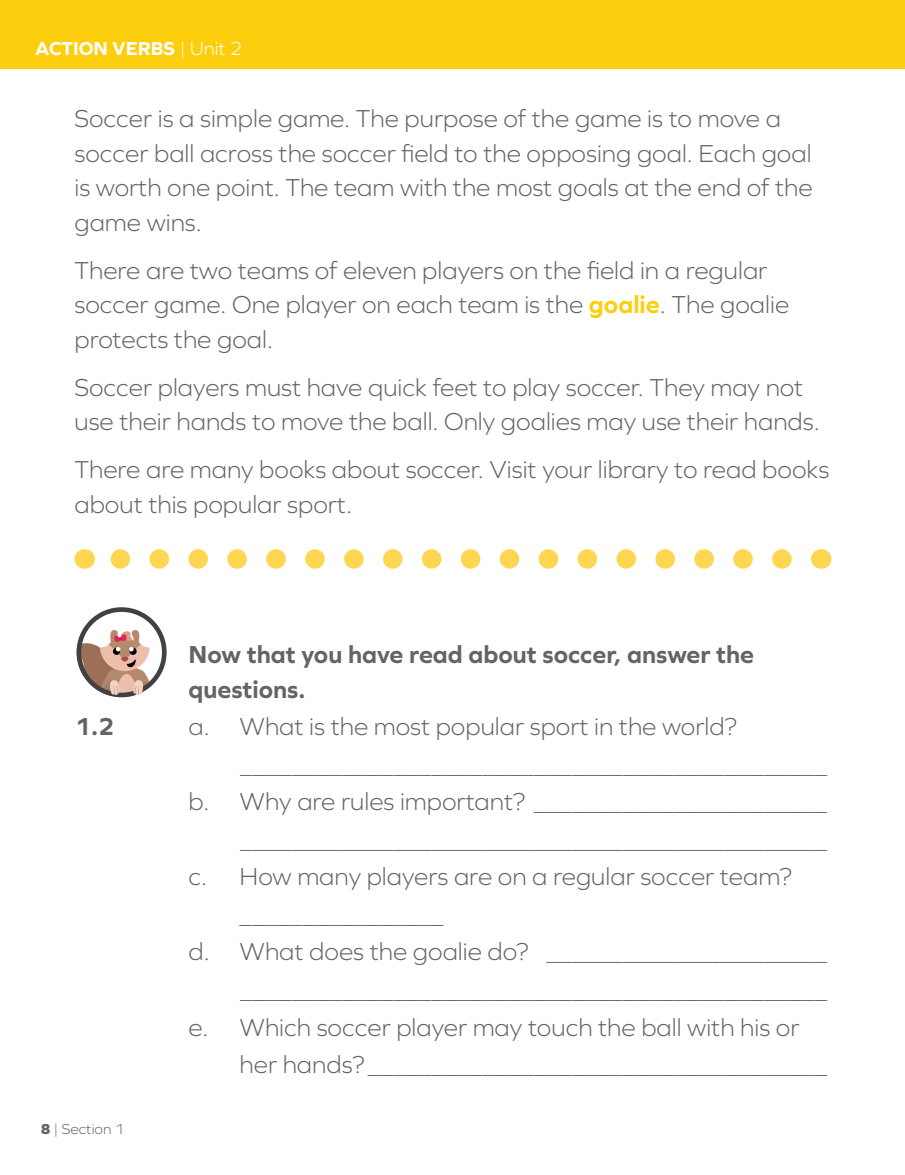
<style>
.page{position:relative;width:905px;height:1175px;background:#fff}
.page>*{position:absolute;margin:0;border:0;box-sizing:border-box;transform-origin:0 0}
.t1{font:300 25.5px/34.5px "Graphie";color:#636466}
.t2{font:700 25.5px/34.5px "Graphie";color:#636466}
.t3{font:700 19.5px "Graphie";color:#fff}
.t4{font:300 15px "Graphie";color:#636466}
.s1{font-weight:300}
.s2{font-weight:700;color:#fdce0d}
.s3{font-weight:800}
</style>
<div class="page">
<svg style="left:79px;top:609px;width:85px;height:86px"></svg>
<div style="left:76px;top:607px;width:91px;height:90px;border:5px solid #414042;border-radius:50%"></div>
<svg style="left:77px;top:630px;width:74px;height:67px"></svg>
<svg style="left:110px;top:549px;width:672px;height:19px"></svg>
<svg style="left:820px;top:549px;width:1px;height:19px"></svg>
<svg style="left:84px;top:549px;width:1px;height:19px"></svg>
<div style="left:0;top:0;width:904px;height:68px;background:#fdce0d"></div>
<p class="t3" style="left:35px;top:37px;width:208px">ACTION VERBS <span class="s1">| Unit 2</span></p>
<p class="t1" style="left:74px;top:101px;width:739px">Soccer is a simple game. The purpose of the game is to move a soccer ball across the soccer field to the opposing goal. Each goal is worth one point. The team with the most goals at the end of the game wins.</p>
<p class="t1" style="left:74px;top:252px;width:716px">There are two teams of eleven players on the field in a regular soccer game. One player on each team is the <span class="s2">goalie</span>. The goalie protects the goal.</p>
<p class="t1" style="left:74px;top:369px;width:746px">Soccer players must have quick feet to play soccer. They may not use their hands to move the ball. Only goalies may use their hands.</p>
<p class="t1" style="left:74px;top:452px;width:756px">There are many books about soccer. Visit your library to read books about this popular sport.</p>
<p class="t2" style="left:188px;top:637px;width:567px">Now that you have read about soccer, answer the questions.</p>
<p class="t2" style="left:74px;top:709px;width:42px">1.2</p>
<p class="t1" style="left:188px;top:709px;width:550px">a. What is the most popular sport in the world?</p>
<p class="t1" style="left:240px;top:746px;width:588px">______________________________________________</p>
<p class="t1" style="left:188px;top:784px;width:640px">b. Why are rules important? _______________________</p>
<p class="t1" style="left:240px;top:821px;width:588px">______________________________________________</p>
<p class="t1" style="left:188px;top:859px;width:605px">c. How many players are on a regular soccer team?</p>
<p class="t1" style="left:239px;top:896px;width:205px">________________</p>
<p class="t1" style="left:188px;top:934px;width:640px">d. What does the goalie do? ______________________</p>
<p class="t1" style="left:240px;top:971px;width:588px">______________________________________________</p>
<p class="t1" style="left:188px;top:1009px;width:612px">e. Which soccer player may touch the ball with his or</p>
<p class="t1" style="left:239px;top:1046px;width:589px">her hands?____________________________________</p>
<p class="t4" style="left:40px;top:1120px;width:85px"><span class="s3">8</span> | Section 1</p>
</div>
